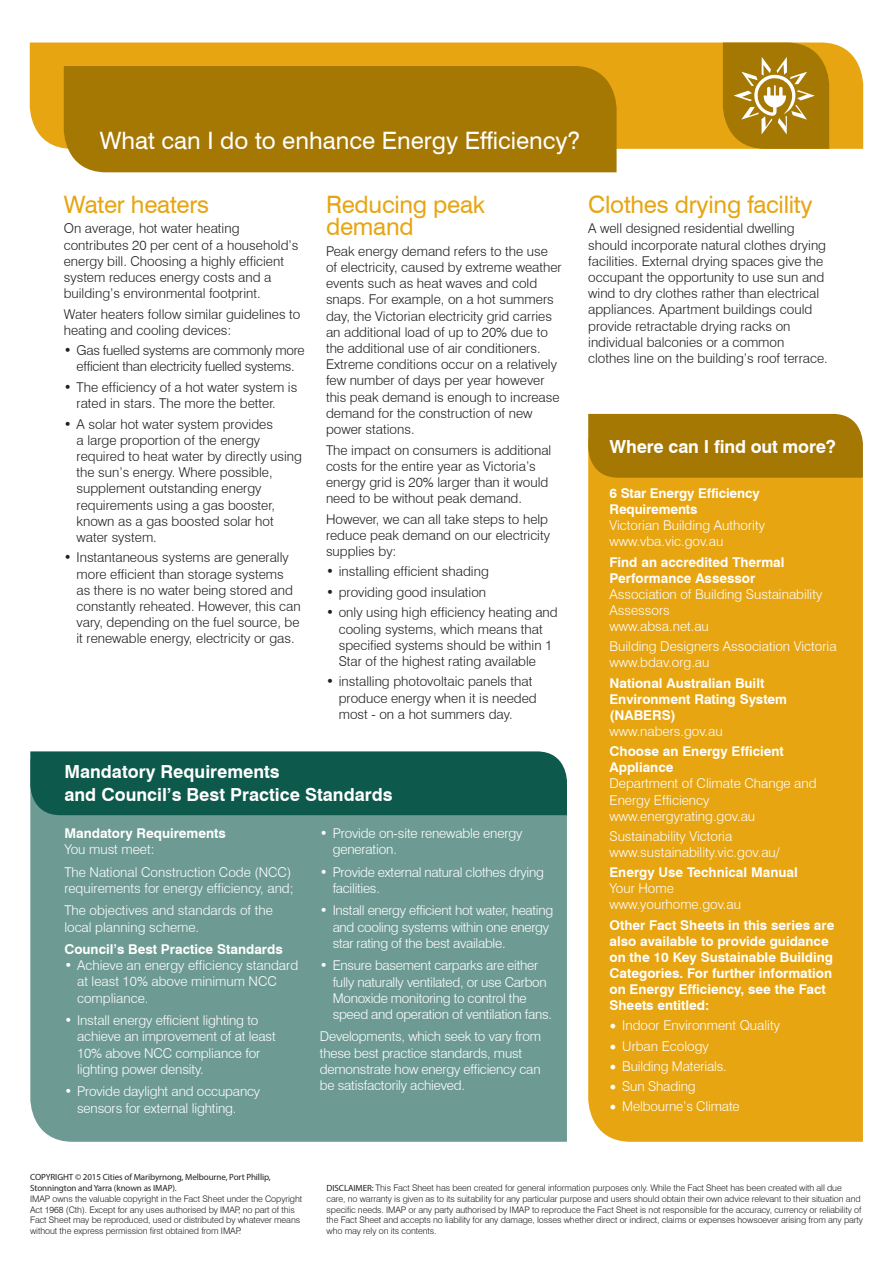
<style>
.page{position:relative;width:893px;height:1263px;background:#fff}
.page>*{position:absolute;margin:0;border:0;box-sizing:border-box;transform-origin:0 0}
.sub_heading{font:24px/22.5px "Swiss 721 BT";letter-spacing:-.01em;color:#e7a512}
.t1{font:24px "Swiss 721 BT";color:#fff}
.t2{font:700 18px/22.5px "Swiss 721 BT";color:#fff}
.body_text{font:300 13.5px/16.2px "Swiss 721 BT";color:#231f20}
.bullet_points{font:300 13.5px/16.2px "Swiss 721 BT";letter-spacing:-.01em;color:#fff}
.body_text-2{font:700 13.5px/16px "Swiss 721 BT";color:#fff}
.body_text-3{font:300 13.5px/16.2px "Swiss 721 BT";color:#fff}
.body_text-4{font:300 13.5px/16.2px "Swiss 721 BT";letter-spacing:-.02em;color:#231f20;text-align:center}
.bullet_points-2{font:300 13.5px/16.2px "Swiss 721 BT";color:#231f20}
.t3{font:300 9px/10.8px "Swiss 721 BT";letter-spacing:-.01em;color:#231f20}
.t4{font:9px/10.8px "Myriad Pro";letter-spacing:-.01em;color:#231f20}
.s1{font-weight:300}
.s2{font-weight:700}
.s3{font-family:"Minion Pro";font-weight:400;font-size:18px}
.s4{font-family:"Myriad Pro";font-weight:400}
</style>
<div class="page">
<div style="left:588px;top:478px;width:275px;height:664px;background:#e7a512"></div>
<div style="left:588px;top:414px;width:275px;height:64px;background:#a57703"></div>
<div style="left:30px;top:43px;width:833px;height:106px;background:#e7a512"></div>
<svg style="left:723px;top:43px;width:106px;height:106px;background:#b38921"></svg>
<div style="left:64px;top:66px;width:553px;height:106px;background:#a57703"></div>
<div style="left:30px;top:815px;width:537px;height:327px;background:#6d9b93"></div>
<div style="left:30px;top:751px;width:537px;height:64px;background:#0d594b"></div>
<p class="t1" style="left:100px;top:126px;width:482px">What can I do to enhance Energy Efficiency?</p>
<p class="sub_heading" style="left:64px;top:193px;width:147px">Water heaters</p>
<p class="body_text" style="left:64px;top:220px;width:236px">On average, hot water heating contributes 20 per cent of a household’s energy bill. Choosing a highly efficient system reduces energy costs and a building’s environmental footprint.</p>
<p class="bullet_points-2" style="left:64px;top:306px;width:238px">Water heaters follow similar guidelines to heating and cooling devices:</p>
<p class="body_text-4" style="left:64px;top:342px;width:242px">• Gas fuelled systems are commonly more efficient than electricity fuelled systems.</p>
<p class="body_text" style="left:77px;top:379px;width:222px;text-indent:-13px">• The efficiency of a hot water system is rated in stars. The more the better.</p>
<p class="body_text" style="left:77px;top:416px;width:227px;text-indent:-13px">• A solar hot water system provides<br>a large proportion of the energy required to heat water by directly using the sun’s energy. Where possible, supplement outstanding energy requirements using a gas booster, known as a gas boosted solar hot water system.</p>
<p class="body_text" style="left:77px;top:549px;width:226px;text-indent:-13px">• Instantaneous systems are generally more efficient than storage systems as there is no water being stored and constantly reheated. However, this can vary, depending on the fuel source, be it renewable energy, electricity or gas.</p>
<p class="sub_heading" style="left:326px;top:193px;width:161px">Reducing peak demand</p>
<p class="body_text" style="left:326px;top:243px;width:237px">Peak energy demand refers to the use of electricity, caused by extreme weather events such as heat waves and cold snaps. For example, on a hot summers day, the Victorian electricity grid carries an additional load of up to 20% due to the additional use of air conditioners.<br>Extreme conditions occur on a relatively few number of days per year however this peak demand is enough to increase demand for the construction of new power stations.</p>
<p class="body_text" style="left:326px;top:441px;width:227px">The impact on consumers is additional costs for the entire year as Victoria’s energy grid is 20% larger than it would need to be without peak demand.</p>
<p class="body_text" style="left:326px;top:511px;width:226px">However, we can all take steps to help reduce peak demand on our electricity supplies by:</p>
<p class="body_text" style="left:326px;top:563px;width:164px">• installing efficient shading</p>
<p class="body_text" style="left:326px;top:584px;width:162px">• providing good insulation</p>
<p class="body_text" style="left:339px;top:604px;width:220px;text-indent:-13px">• only using high efficiency heating and cooling systems, which means that specified systems should be within 1<br>Star of the highest rating available</p>
<p class="body_text" style="left:339px;top:673px;width:199px;text-indent:-13px">• installing photovoltaic panels that produce energy when it is needed most - on a hot summers day.</p>
<p class="t2" style="left:64px;top:760px;width:330px">Mandatory Requirements<br>and Council’s Best Practice Standards</p>
<p class="body_text-2" style="left:64px;top:825px;width:163px">Mandatory Requirements<br><span class="s1">You must meet:</span></p>
<p class="body_text-3" style="left:64px;top:863px;width:231px">The National Construction Code (NCC) requirements for energy efficiency, and;</p>
<p class="body_text-3" style="left:64px;top:902px;width:210px">The objectives and standards of the local planning scheme.</p>
<p class="body_text-2" style="left:64px;top:941px;width:220px">Council’s Best Practice Standards</p>
<p class="bullet_points" style="left:77px;top:957px;width:223px;text-indent:-13px">• Achieve an energy efficiency standard at least 10% above minimum NCC compliance.</p>
<p class="bullet_points" style="left:77px;top:1012px;width:200px;text-indent:-13px">• Install energy efficient lighting to achieve an improvement of at least<br>10% above NCC compliance for lighting power density.</p>
<p class="bullet_points" style="left:77px;top:1083px;width:185px;text-indent:-13px">• Provide daylight and occupancy sensors for external lighting.</p>
<p class="bullet_points" style="left:333px;top:825px;width:191px;text-indent:-13px">• Provide on-site renewable energy generation.</p>
<p class="bullet_points" style="left:333px;top:863px;width:213px;text-indent:-13px">• Provide external natural clothes drying facilities.</p>
<p class="bullet_points" style="left:333px;top:902px;width:222px;text-indent:-13px">• Install energy efficient hot water, heating and cooling systems within one energy star rating of the best available.</p>
<p class="bullet_points" style="left:333px;top:957px;width:221px;text-indent:-13px">• Ensure basement carparks are either fully naturally ventilated, or use Carbon Monoxide monitoring to control the speed and operation of ventilation fans.</p>
<p class="bullet_points" style="left:320px;top:1028px;width:223px">Developments, which seek to vary from these best practice standards, must demonstrate how energy efficiency can be satisfactorily achieved.</p>
<p class="sub_heading" style="left:588px;top:193px;width:226px">Clothes drying facility</p>
<p class="body_text" style="left:588px;top:220px;width:241px">A well designed residential dwelling should incorporate natural clothes drying facilities. External drying spaces give the occupant the opportunity to use sun and wind to dry clothes rather than electrical appliances. Apartment buildings could provide retractable drying racks on individual balconies or a common clothes line on the building’s roof terrace.</p>
<p class="t2" style="left:609px;top:435px;width:228px">Where can I find out more?</p>
<p class="bullet_points" style="left:609px;top:485px;width:157px"><span class="s2">6 Star Energy Efficiency<br>Requirements<br></span>Victorian Building Authority www.vba.vic.gov.au</p>
<p class="bullet_points" style="left:609px;top:554px;width:214px"><span class="s2">Find an accredited Thermal<br>Performance Assessor<br></span>Association of Building Sustainability<br>Assessors<br>www.absa.net.au</p>
<p class="bullet_points" style="left:609px;top:638px;width:229px">Building Designers Association Victoria www.bdav.org.au</p>
<p class="body_text-2" style="left:609px;top:674px;width:179px">National Australian Built<br>Environment Rating System (NABERS) <span class="s1">www.nabers.gov.au</span></p>
<p class="bullet_points" style="left:609px;top:743px;width:209px"><span class="s2">Choose an Energy Efficient<br>Appliance<br></span>Department of Climate Change and<br>Energy Efficiency www.energyrating.gov.au</p>
<p class="bullet_points" style="left:609px;top:828px;width:172px">Sustainability Victoria www.sustainability.vic.gov.au/</p>
<p class="bullet_points" style="left:609px;top:864px;width:190px"><span class="s2">Energy Use Technical Manual<br></span>Your Home www.yourhome.gov.au</p>
<p class="body_text-2" style="left:609px;top:917px;width:226px">Other Fact Sheets in this series are also available to provide guidance on the 10 Key Sustainable Building<br>Categories. For further information on Energy Efficiency, see the Fact<br>Sheets entitled:</p>
<p class="bullet_points" style="left:609px;top:1017px;width:172px"><span class="s3">•</span> Indoor Environment Quality</p>
<p class="bullet_points" style="left:609px;top:1037px;width:101px"><span class="s3">•</span> Urban Ecology</p>
<p class="bullet_points" style="left:609px;top:1058px;width:119px"><span class="s3">•</span> Building Materials.</p>
<p class="bullet_points" style="left:609px;top:1078px;width:88px"><span class="s3">•</span> Sun Shading</p>
<p class="bullet_points" style="left:609px;top:1098px;width:132px"><span class="s3">•</span> Melbourne’s Climate</p>
<p class="t4" style="left:30px;top:1172px;width:242px">COPYRIGHT © 2015 Cities of Maribyrnong, Melbourne, Port Phillip,<br>Stonnington and Yarra (known as IMAP).</p>
<p class="t3" style="left:30px;top:1193px;width:274px">IMAP owns the valuable copyright in the Fact Sheet under the Copyright Act 1968 (Cth). Except for any uses authorised by IMAP, no part of this Fact Sheet may be reproduced, used or distributed by whatever means without the express permission first obtained from IMAP.</p>
<p class="t3" style="left:327px;top:1182px;width:538px"><span class="s4">DISCLAIMER:</span> This Fact Sheet has been created for general information purposes only. While the Fact Sheet has been created with all due care, no warranty is given as to its suitability for any particular purpose and users should obtain their own advice relevant to their situation and specific needs. IMAP or any party authorised by IMAP to reproduce the Fact Sheet is not responsible for the accuracy, currency or reliability of the Fact Sheet and accepts no liability for any damage, losses whether direct or indirect, claims or expenses howsoever arising from any party who may rely on its contents.</p>
</div>
